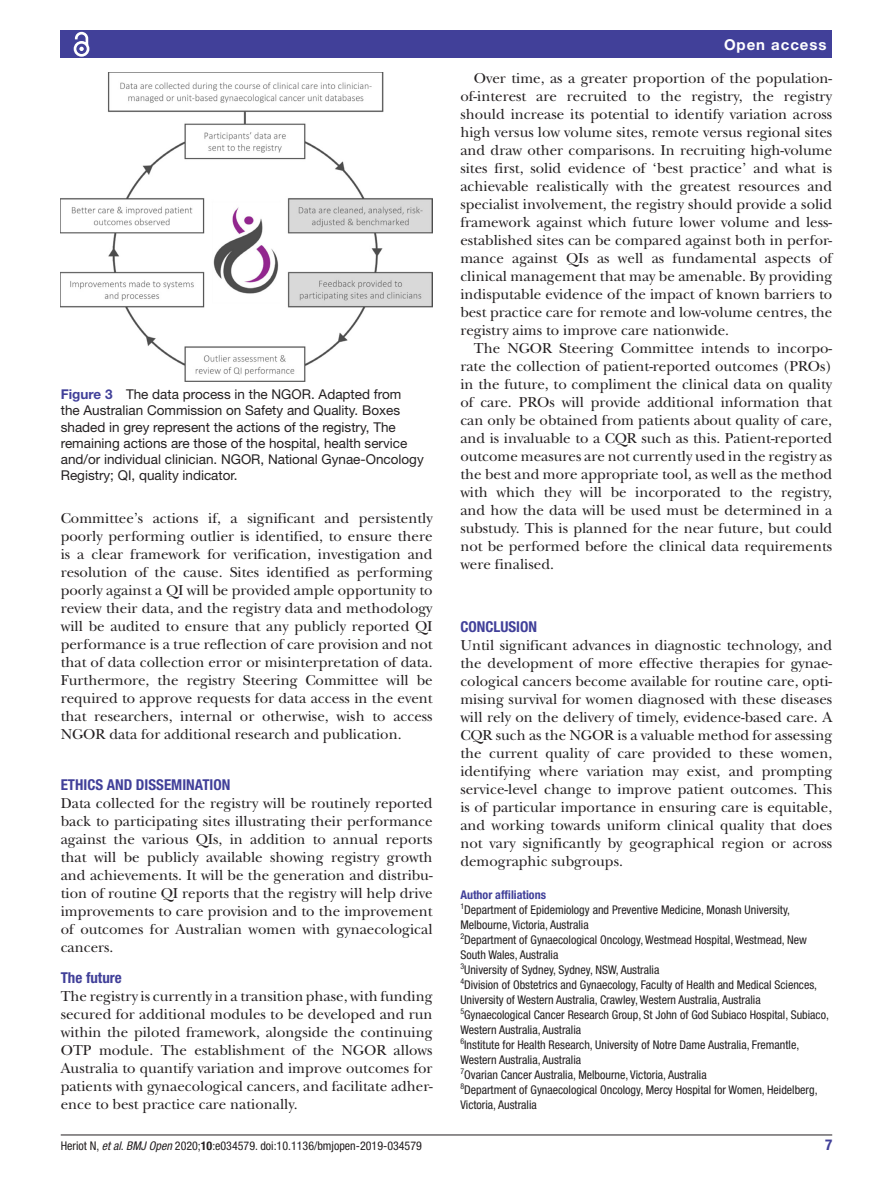
<style>
.page{position:relative;width:893px;height:1191px;background:#fff}
.page>*{position:absolute;margin:0;border:0;box-sizing:border-box;transform-origin:0 0}
.t1{font:15px/18px "New Baskerville";color:#231f20;text-align:justify}
.t2{font:700 condensed 15px "Helvetica Neue LT Std";color:#414099}
.t3{font:700 15px "Helvetica Neue LT Std";letter-spacing:.065em;color:#fff}
.t4{font:13.5px/16.2px "Helvetica Neue LT Std";color:#231f20}
.t5{font:condensed 12px/15px "Helvetica Neue LT Std";color:#231f20}
.t6{font:700 condensed 12px "Helvetica Neue LT Std";color:#414099}
.t7{font:condensed 7.95px "Helvetica Neue LT Std";color:#231f20}
.s1{font-weight:700;color:#414099}
.s2{font-style:italic}
.s3{font-weight:700}
</style>
<div class="page">
<hr style="left:61px;top:1134px;width:771px;height:1px;background:#231f20">
<div style="left:61px;top:31px;width:771px;height:27px;background:#414099"></div>
<svg style="left:73px;top:31px;width:17px;height:26px"></svg>
<img style="left:61px;top:73px;width:372px;height:308px">
<p class="t4" style="left:61px;top:386px;width:365px"><span class="s1">Figure 3</span> The data process in the NGOR. Adapted from<br>the Australian Commission on Safety and Quality. Boxes shaded in grey represent the actions of the registry, The remaining actions are those of the hospital, health service and/or individual clinician. NGOR, National Gynae-Oncology Registry; QI, quality indicator.</p>
<p class="t1" style="left:61px;top:509px;width:373px">Committee’s actions if, a significant and persistently poorly performing outlier is identified, to ensure there is a clear framework for verification, investigation and resolution of the cause. Sites identified as performing poorly against a QI will be provided ample opportunity to review their data, and the registry data and methodology will be audited to ensure that any publicly reported QI performance is a true reflection of care provision and not that of data collection error or misinterpretation of data.<br>Furthermore, the registry Steering Committee will be required to approve requests for data access in the event that researchers, internal or otherwise, wish to access NGOR data for additional research and publication.</p>
<p class="t2" style="left:61px;top:775px;width:171px">ETHICS AND DISSEMI NATION</p>
<p class="t1" style="left:61px;top:794px;width:373px">Data collected for the registry will be routinely reported back to participating sites illustrating their performance against the various QIs, in addition to annual reports that will be publicly available showing registry growth and achievements. It will be the generation and distribu&shy;tion of routine QI reports that the registry will help drive improvements to care provision and to the improvement of outcomes for Australian women with gynaecological cancers.</p>
<p class="t2" style="left:61px;top:969px;width:63px">THE FUTURE</p>
<p class="t1" style="left:61px;top:987px;width:373px">The registry is currently in a transition phase, with funding secured for additional modules to be developed and run within the piloted framework, alongside the continuing OTP module. The establishment of the NGOR allows Australia to quantify variation and improve outcomes for patients with gynaecological cancers, and facilitate adher&shy;ence to best practice care nationally.</p>
<p class="t3" style="left:724px;top:35px;width:104px">Open access</p>
<p class="t1" style="left:460px;top:69px;width:373px;text-indent:13px">Over time, as a greater proportion of the population&shy;of-interest are recruited to the registry, the registry should increase its potential to identify variation across high versus low volume sites, remote versus regional sites and draw other comparisons. In recruiting high-volume sites first, solid evidence of ‘best practice’ and what is achievable realistically with the greatest resources and specialist involvement, the registry should provide a solid framework against which future lower volume and less&shy;established sites can be compared against both in perfor&shy;mance against QIs as well as fundamental aspects of clinical management that may be amenable. By providing indisputable evidence of the impact of known barriers to best practice care for remote and low-volume centres, the registry aims to improve care nationwide.</p>
<p class="t1" style="left:460px;top:339px;width:373px;text-indent:14px">The NGOR Steering Committee intends to incorpo&shy;rate the collection of patient-reported outcomes (PROs) in the future, to compliment the clinical data on quality of care. PROs will provide additional information that can only be obtained from patients about quality of care, and is invaluable to a CQR such as this. Patient-reported outcome measures are not currently used in the registry as the best and more appropriate tool, as well as the method with which they will be incorporated to the registry, and how the data will be used must be determined in a substudy. This is planned for the near future, but could not be performed before the clinical data requirements were finalised.</p>
<p class="t2" style="left:460px;top:618px;width:78px">CONCLUSION</p>
<p class="t1" style="left:460px;top:636px;width:373px">Until significant advances in diagnostic technology, and the development of more effective therapies for gynae&shy;cological cancers become available for routine care, opti&shy;mising survival for women diagnosed with these diseases will rely on the delivery of timely, evidence-based care. A CQR such as the NGOR is a valuable method for assessing the current quality of care provided to these women, identifying where variation may exist, and prompting service-level change to improve patient outcomes. This is of particular importance in ensuring care is equitable, and working towards uniform clinical quality that does not vary significantly by geographical region or across demographic subgroups.</p>
<p class="t6" style="left:460px;top:887px;width:87px">AUTHOR AFFILIATIONS</p>
<p class="t7" style="left:460px;top:901px;width:5px">1</p>
<p class="t5" style="left:460px;top:902px;width:331px;text-indent:4px">Department of Epidemiology and Preventive Medicine, Monash University,<br>Melbourne, Victoria, Australia</p>
<p class="t7" style="left:460px;top:931px;width:5px">2</p>
<p class="t5" style="left:460px;top:932px;width:348px;text-indent:4px">Department of Gynaecological Oncology, Westmead Hospital, Westmead, New<br>South Wales, Australia</p>
<p class="t7" style="left:460px;top:961px;width:5px">3</p>
<p class="t5" style="left:464px;top:962px;width:197px">University of Sydney, Sydney, NSW, Australia</p>
<p class="t7" style="left:460px;top:976px;width:5px">4</p>
<p class="t5" style="left:460px;top:977px;width:370px;text-indent:4px">Division of Obstetrics and Gynaecology, Faculty of Health and Medical Sciences, University of Western Australia, Crawley, Western Australia, Australia <sup>5</sup>Gynaecological Cancer Research Group, St John of God Subiaco Hospital, Subiaco, Western Australia, Australia<br><sup>6</sup>Institute for Health Research, University of Notre Dame Australia, Fremantle, Western Australia, Australia<br><sup>7</sup>Ovarian Cancer Australia, Melbourne, Victoria, Australia<br><sup>8</sup>Department of Gynaecological Oncology, Mercy Hospital for Women, Heidelberg, Victoria, Australia</p>
<p class="t5" style="left:61px;top:1137px;width:363px">Heriot N, <span class="s2">et al</span>. <span class="s2">BMJ Open</span> 2020;<span class="s3">10</span>:e034579. doi:10.1136/bmjopen-2019-034579</p>
<p class="t2" style="left:825px;top:1135px;width:9px">7</p>
</div>
